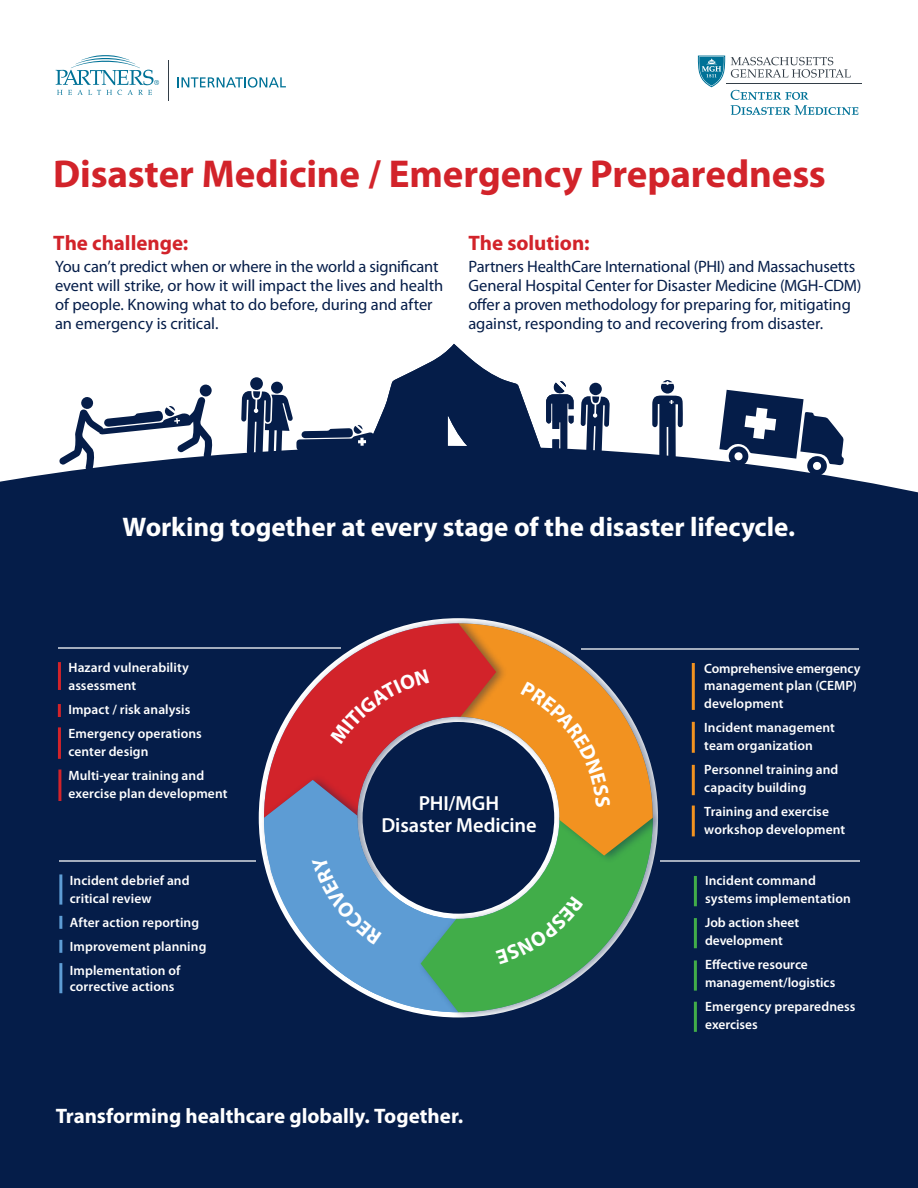
<style>
.page{position:relative;width:918px;height:1188px;background:#fff}
.page>*{position:absolute;margin:0;border:0;box-sizing:border-box;transform-origin:0 0}
.t1{font:700 39px "Myriad Pro";letter-spacing:-.005em;color:#d2232a}
.t2{font:700 27px "Myriad Pro";letter-spacing:-.005em;color:#fff}
.t3{font:700 21px "Myriad Pro";letter-spacing:-.005em;color:#fff}
.t4{font:700 21px "Myriad Pro";letter-spacing:-.005em;color:#d2232a}
.t5{font:600 20.4px/21px "Myriad Pro";letter-spacing:-.005em;color:#fff;text-align:center}
.t6{font:16.5px/18.8px "Myriad Pro";letter-spacing:-.005em;color:#051d49}
.t7{font:600 13.5px/24px "Myriad Pro";letter-spacing:.005em;color:#fff}
</style>
<div class="page">
<div style="left:0;top:389px;width:918px;height:799px;background:#051d49"></div>
<svg style="left:652px;top:380px;width:31px;height:82px"></svg>
<svg style="left:719px;top:390px;width:125px;height:86px"></svg>
<svg style="left:241px;top:344px;width:333px;height:130px"></svg>
<div style="left:271px;top:382px;width:12px;height:12px;background:#051d49;border-radius:50%"></div>
<svg style="left:59px;top:397px;width:154px;height:74px"></svg>
<svg style="left:199px;top:384px;width:13px;height:13px"></svg>
<div style="left:589px;top:383px;width:13px;height:12px;background:#051d49;border-radius:50%"></div>
<svg style="left:581px;top:396px;width:29px;height:63px"></svg>
<div style="left:254px;top:613px;width:409px;height:410px;background:#051d49"></div>
<div style="left:418px;top:810px;width:247px;height:211px;background:#051d49"></div>
<svg style="left:459px;top:864px;width:194px;height:148px;fill:#41ad49"></svg>
<div style="left:454px;top:616px;width:211px;height:248px;background:#051d49;opacity:.44"></div>
<svg style="left:459px;top:623px;width:194px;height:233px;background:#746142"></svg>
<div style="left:260px;top:616px;width:248px;height:210px;background:#051d49;opacity:.44"></div>
<svg style="left:264px;top:623px;width:232px;height:195px;background:#763243"></svg>
<div style="left:260px;top:774px;width:130px;height:114px;background:#051d49;opacity:.44"></div>
<hr style="left:58px;top:662px;width:3px;height:28px;background:#d2232a">
<svg style="left:58px;top:704px;width:3px;height:13px"></svg>
<hr style="left:58px;top:770px;width:3px;height:31px;background:#d2232a">
<hr style="left:58px;top:727px;width:3px;height:32px;background:#d2232a">
<div style="left:60px;top:647px;width:285px;height:5px;background:#051d49"></div>
<hr style="left:58px;top:648px;width:282px;height:1px;background:#fff">
<hr style="left:692px;top:722px;width:3px;height:31px;background:#f29220">
<hr style="left:692px;top:663px;width:3px;height:47px;background:#f29220">
<hr style="left:692px;top:765px;width:3px;height:30px;background:#f29220">
<hr style="left:692px;top:806px;width:3px;height:30px;background:#f29220">
<hr style="left:59px;top:874px;width:3px;height:31px;background:#5d9cd4">
<svg style="left:59px;top:940px;width:3px;height:13px"></svg>
<hr style="left:59px;top:963px;width:3px;height:30px;background:#5d9cd4">
<svg style="left:59px;top:916px;width:3px;height:13px"></svg>
<hr style="left:61px;top:860px;width:199px;height:4px;background:#051d49">
<hr style="left:59px;top:860px;width:197px;height:2px;background:#fff">
<hr style="left:694px;top:876px;width:3px;height:30px;background:#41ad49">
<hr style="left:694px;top:918px;width:3px;height:30px;background:#41ad49">
<hr style="left:694px;top:960px;width:3px;height:31px;background:#41ad49">
<hr style="left:694px;top:1002px;width:3px;height:30px;background:#41ad49">
<hr style="left:583px;top:648px;width:281px;height:4px;background:#051d49">
<hr style="left:582px;top:648px;width:277px;height:2px;background:#fff">
<hr style="left:662px;top:860px;width:202px;height:4px;background:#051d49;opacity:.44">
<hr style="left:660px;top:861px;width:200px;height:1px;background:#fff">
<svg style="left:178px;top:77px;width:108px;height:11px"></svg>
<svg style="left:56px;top:55px;width:103px;height:40px"></svg>
<hr style="left:168px;top:61px;width:1px;height:40px;background:#333e48">
<svg style="left:698px;top:56px;width:27px;height:31px"></svg>
<svg style="left:731px;top:90px;width:127px;height:25px"></svg>
<svg style="left:731px;top:57px;width:120px;height:21px"></svg>
<hr style="left:727px;top:83px;width:135px;height:1px;background:#333e48">
<svg style="left:330px;top:669px;width:99px;height:76px;background:#c72730"></svg>
<svg style="left:521px;top:682px;width:89px;height:125px;background:#d5872d"></svg>
<div style="left:496px;top:896px;width:87px;height:68px;background:#41ad49"></div>
<svg style="left:264px;top:780px;width:195px;height:232px;background:#446a93"></svg>
<h1 class="t1" style="left:53px;top:148px;width:774px">Disaster Medicine / Emergency Preparedness</h1>
<h3 class="t4" style="left:53px;top:229px;width:137px">The challenge:</h3>
<h3 class="t4" style="left:468px;top:229px;width:123px">The solution:</h3>
<p class="t6" style="left:55px;top:258px;width:390px">You can’t predict when or where in the world a significant event will strike, or how it will impact the lives and health of people. Knowing what to do before, during and after an emergency is critical.</p>
<p class="t6" style="left:468px;top:258px;width:395px">Partners HealthCare International (PHI) and Massachusetts General Hospital Center for Disaster Medicine (MGH-CDM) offer a proven methodology for preparing for, mitigating against, responding to and recovering from disaster.</p>
<h2 class="t2" style="left:123px;top:510px;width:674px">Working together at every stage of the disaster lifecycle.</h2>
<p class="t7" style="left:68px;top:658px;width:122px;line-height:18px">Hazard vulnerability assessment</p>
<p class="t7" style="left:68px;top:697px;width:135px">Impact / risk analysis<br>Emergency operations</p>
<p class="t7" style="left:68px;top:739px;width:137px">center design<br>Multi-year training and</p>
<p class="t7" style="left:68px;top:781px;width:161px">exercise plan development</p>
<p class="t7" style="left:70px;top:871px;width:121px;line-height:18px">Incident debrief and critical review</p>
<p class="t7" style="left:70px;top:910px;width:138px">After action reporting<br>Improvement planning<br>Implementation of</p>
<p class="t7" style="left:70px;top:974px;width:106px">corrective actions</p>
<h3 class="t5" style="left:381px;top:793px;width:157px">PHI/MGH<br>Disaster Medicine</h3>
<h3 class="t3" style="left:56px;top:1103px;width:409px">Transforming healthcare globally. Together.</h3>
<p class="t7" style="left:704px;top:660px;width:158px;line-height:16.5px">Comprehensive emergency management plan (CEMP)</p>
<p class="t7" style="left:704px;top:691px;width:132px">development<br>Incident management</p>
<p class="t7" style="left:704px;top:733px;width:136px">team organization<br>Personnel training and</p>
<p class="t7" style="left:704px;top:775px;width:126px">capacity building<br>Training and exercise</p>
<p class="t7" style="left:704px;top:817px;width:143px">workshop development</p>
<p class="t7" style="left:705px;top:871px;width:147px;line-height:18px">Incident command systems implementation</p>
<p class="t7" style="left:705px;top:913px;width:96px;line-height:18px">Job action sheet development</p>
<p class="t7" style="left:705px;top:955px;width:132px;line-height:18px">Effective resource management/logistics</p>
<p class="t7" style="left:705px;top:997px;width:152px;line-height:18px">Emergency preparedness exercises</p>
</div>
